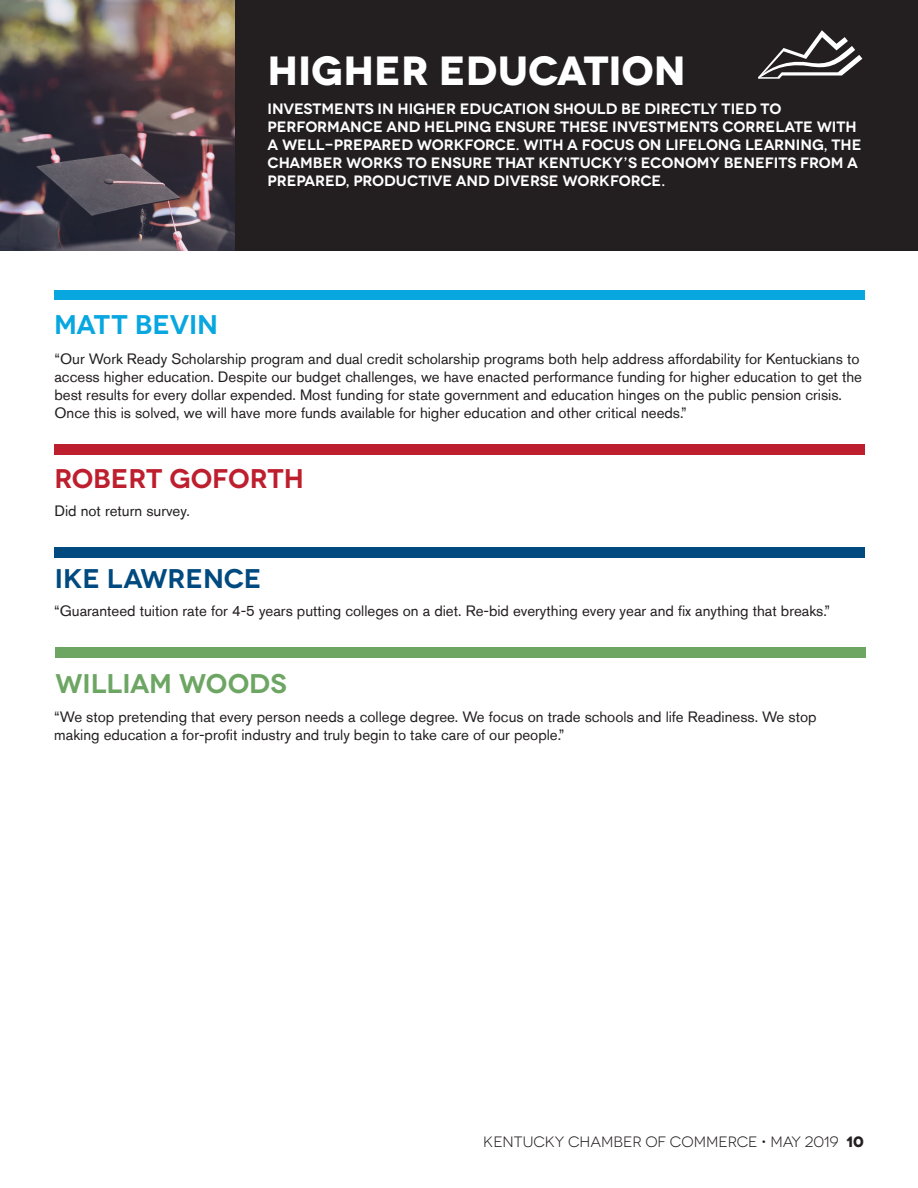
<style>
.page{position:relative;width:918px;height:1188px;background:#fff}
.page>*{position:absolute;margin:0;border:0;box-sizing:border-box;transform-origin:0 0}
.t1{font:700 40.8px "Novecentowide";color:#fff}
.t2{font:600 27px "Novecentowide";letter-spacing:-.005em;color:#be1f2e}
.t3{font:600 27px "Novecentowide";letter-spacing:-.005em;color:#6da663}
.t4{font:600 27px "Novecentowide";color:#004a7f}
.t5{font:600 27px "Novecentowide";color:#08a7e0}
.t6{font:15px/18px "Akzidenz Grotesk Std";color:#231f20}
.t7{font:600 15px/18px "Novecentowide";color:#fff}
.t8{font:15px "Novecentowide";color:#231f20}
.s1{font-weight:700}
</style>
<div class="page">
<div style="left:0;top:0;width:918px;height:250px;background:#231f20"></div>
<img style="left:1px;top:0;width:234px;height:250px">
<svg style="left:758px;top:30px;width:104px;height:49px"></svg>
<div style="left:54px;top:444px;width:811px;height:10px;background:#be1f2e"></div>
<div style="left:54px;top:290px;width:810px;height:10px;background:#08a7e0"></div>
<div style="left:54px;top:547px;width:811px;height:11px;background:#004a7f"></div>
<div style="left:55px;top:647px;width:810px;height:11px;background:#6da663"></div>
<h2 class="t5" style="left:54px;top:308px;width:166px">MATT BEVIN</h2>
<h1 class="t1" style="left:267px;top:45px;width:420px">HIGHER EDUCATION</h1>
<p class="t7" style="left:267px;top:100px;width:596px">INVESTMENTS IN HIGHER EDUCATION SHOULD BE DIRECTLY TIED TO PERFORMANCE AND HELPING ENSURE THESE INVESTMENTS CORRELATE WITH A WELL-PREPARED WORKFORCE. WITH A FOCUS ON LIFELONG LEARNING, THE CHAMBER WORKS TO ENSURE THAT KENTUCKY’S ECONOMY BENEFITS FROM A PREPARED, PRODUCTIVE AND DIVERSE WORKFORCE.</p>
<p class="t6" style="left:54px;top:349px;width:809px">“Our Work Ready Scholarship program and dual credit scholarship programs both help address affordability for Kentuckians to access higher education. Despite our budget challenges, we have enacted performance funding for higher education to get the best results for every dollar expended. Most funding for state government and education hinges on the public pension crisis.<br>Once this is solved, we will have more funds available for higher education and other critical needs.”</p>
<h2 class="t2" style="left:54px;top:462px;width:251px">ROBERT GOFORTH</h2>
<p class="t6" style="left:54px;top:502px;width:137px">Did not return survey.</p>
<h2 class="t4" style="left:55px;top:562px;width:208px">IKE LAWRENCE</h2>
<p class="t6" style="left:54px;top:602px;width:777px">“Guaranteed tuition rate for 4-5 years putting colleges on a diet. Re-bid everything every year and fix anything that breaks.”</p>
<h2 class="t3" style="left:55px;top:667px;width:233px">WILLIAM WOODS</h2>
<p class="t6" style="left:54px;top:708px;width:764px">“We stop pretending that every person needs a college degree. We focus on trade schools and life Readiness. We stop making education a for-profit industry and truly begin to take care of our people.”</p>
<p class="t8" style="left:483px;top:1133px;width:382px">KENTUCKY CHAMBER OF COMMERCE • MAY 2019 <span class="s1">10</span></p>
</div>
